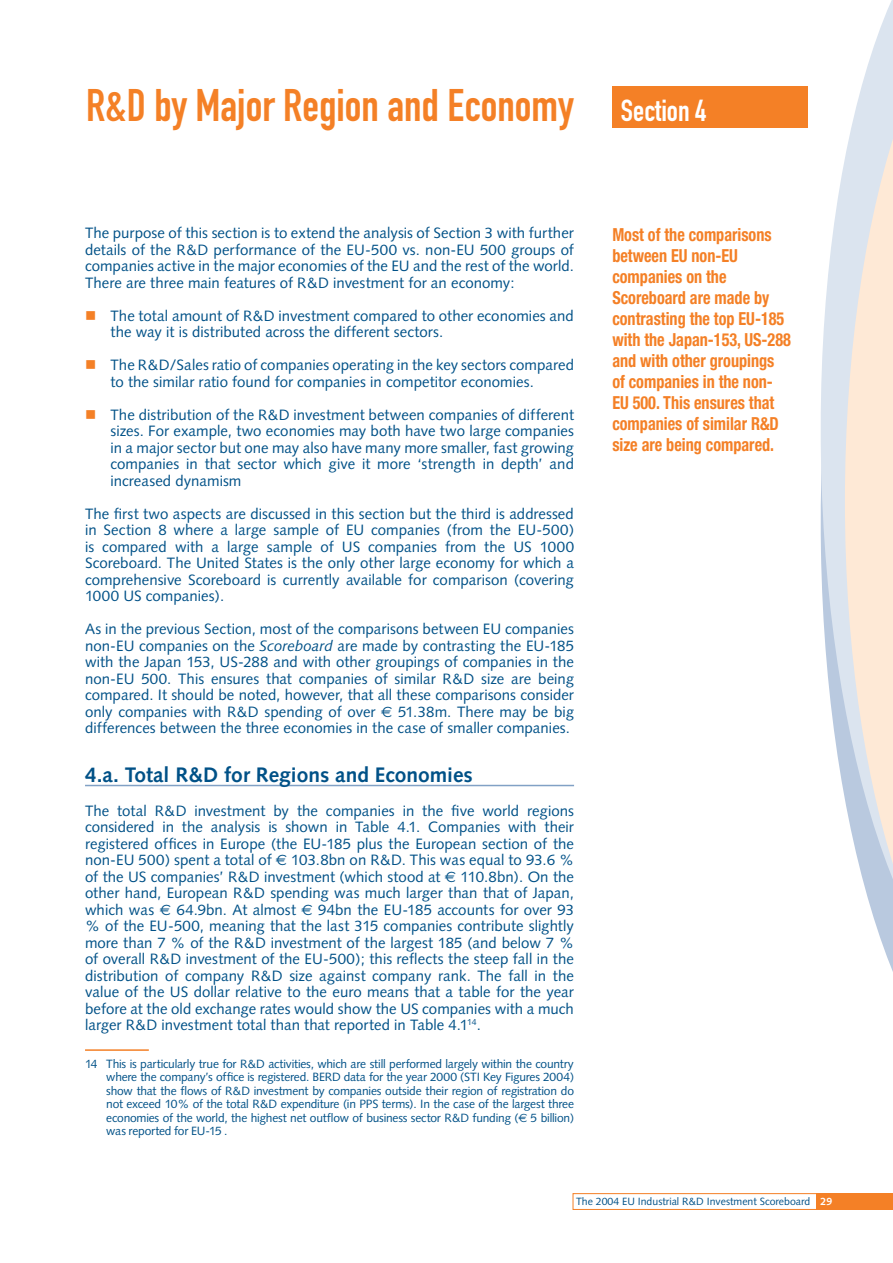
<style>
.page{position:relative;width:893px;height:1263px;background:#fff}
.page>*{position:absolute;margin:0;border:0;box-sizing:border-box;transform-origin:0 0}
.t1{font:45px "DIN Engschrift Alternate";color:#f48026}
.t2{font:30px "DIN Engschrift Alternate";color:#fff}
.t3{font:700 21px "Syntax";color:#005187}
.t4{font:700 condensed 18px/21px "Helvetica Neue";color:#f48026;scale:.9 1}
.t5{font:15px/16.5px "Syntax";color:#005187;text-align:justify}
.t6{font:12px/13.5px "Syntax";letter-spacing:-.02em;color:#005187;text-align:justify}
.t7{font:10.5px "Syntax";color:#005187}
.s1{color:#f48026}
.s2{font-style:italic}
.s3{font-family:"Euro Sans"}
.s4{font-weight:700;color:#fff}
</style>
<div class="page">
<svg style="left:820px;top:159px;width:25px;height:640px;fill:#dbe4ef"></svg>
<svg style="left:845px;top:0;width:48px;height:972px;background:#eee7e2"></svg>
<div style="left:816px;top:1193px;width:77px;height:17px;background:#f48026"></div>
<div style="left:573px;top:1193px;width:244px;height:17px;border:1px solid #f48026"></div>
<hr style="left:85px;top:785px;width:489px;height:1px;background:#81a1c5">
<hr style="left:85px;top:1049px;width:64px;height:2px;background:#f48026">
<div style="left:612px;top:86px;width:196px;height:42px;background:#f48026"></div>
<h1 class="t1" style="left:86px;top:79px;width:489px">R&amp;D by Major Region and Economy</h1>
<h2 class="t2" style="left:621px;top:93px;width:87px">Section 4</h2>
<p class="t5" style="left:85px;top:225px;width:490px">The purpose of this section is to extend the analysis of Section 3 with further details of the R&amp;D performance of the EU-500 vs. non-EU 500 groups of companies active in the major economies of the EU and the rest of the world.<br>There are three main features of R&amp;D investment for an economy:</p>
<p class="t5" style="left:111px;top:307px;width:465px;text-indent:-26px"><span class="s1">■</span> The total amount of R&amp;D investment compared to other economies and the way it is distributed across the different sectors.</p>
<p class="t5" style="left:111px;top:357px;width:465px;text-indent:-26px"><span class="s1">■</span> The R&amp;D/Sales ratio of companies operating in the key sectors compared to the similar ratio found for companies in competitor economies.</p>
<p class="t5" style="left:111px;top:406px;width:465px;text-indent:-26px"><span class="s1">■</span> The distribution of the R&amp;D investment between companies of different sizes. For example, two economies may both have two large companies in a major sector but one may also have many more smaller, fast growing companies in that sector which give it more ‘strength in depth’ and increased dynamism</p>
<p class="t5" style="left:85px;top:505px;width:490px">The first two aspects are discussed in this section but the third is addressed in Section 8 where a large sample of EU companies (from the EU-500) is compared with a large sample of US companies from the US 1000<br>Scoreboard. The United States is the only other large economy for which a comprehensive Scoreboard is currently available for comparison (covering 1000 US companies).</p>
<p class="t5" style="left:85px;top:621px;width:490px">As in the previous Section, most of the comparisons between EU companies non-EU companies on the <span class="s2">Scoreboard</span> are made by contrasting the EU-185 with the Japan 153, US-288 and with other groupings of companies in the non-EU 500. This ensures that companies of similar R&amp;D size are being compared. It should be noted, however, that all these comparisons consider only companies with R&amp;D spending of over <span class="s3">€</span> 51.38m. There may be big differences between the three economies in the case of smaller companies.</p>
<h3 class="t3" style="left:85px;top:763px;width:389px">4.a. Total R&amp;D for Regions and Economies</h3>
<p class="t5" style="left:85px;top:802px;width:491px">The total R&amp;D investment by the companies in the five world regions considered in the analysis is shown in Table 4.1. Companies with their registered offices in Europe (the EU-185 plus the European section of the non-EU 500) spent a total of <span class="s3">€</span> 103.8bn on R&amp;D. This was equal to 93.6 % of the US companies’ R&amp;D investment (which stood at <span class="s3">€</span> 110.8bn). On the other hand, European R&amp;D spending was much larger than that of Japan, which was <span class="s3">€</span> 64.9bn. At almost <span class="s3">€</span> 94bn the EU-185 accounts for over 93 % of the EU-500, meaning that the last 315 companies contribute slightly more than 7 % of the R&amp;D investment of the largest 185 (and below 7 % of overall R&amp;D investment of the EU-500); this reflects the steep fall in the distribution of company R&amp;D size against company rank. The fall in the value of the US dollar relative to the euro means that a table for the year before at the old exchange rates would show the US companies with a much larger R&amp;D investment total than that reported in Table 4.1<sup>14</sup>.</p>
<p class="t6" style="left:106px;top:1057px;width:469px;text-indent:-21px">14 This is particularly true for R&amp;D activities, which are still performed largely within the country where the company’s office is registered. BERD data for the year 2000 (STI Key Figures 2004) show that the flows of R&amp;D investment by companies outside their region of registration do not exceed 10% of the total R&amp;D expenditure (in PPS terms). In the case of the largest three economies of the world, the highest net outflow of business sector R&amp;D funding (<span class="s3">€</span> 5 billion) was reported for EU-15 .</p>
<p class="t4" style="left:612px;top:224px;width:200px">Most of the comparisons between EU non-EU companies on the<br>Scoreboard are made by contrasting the top EU-185 with the Japan-153, US-288 and with other groupings of companies in the non-<br>EU 500. This ensures that companies of similar R&amp;D size are being compared.</p>
<p class="t7" style="left:576px;top:1195px;width:258px">The 2004 EU Industrial R&amp;D Investment Scoreboard <span class="s4">29</span></p>
</div>
